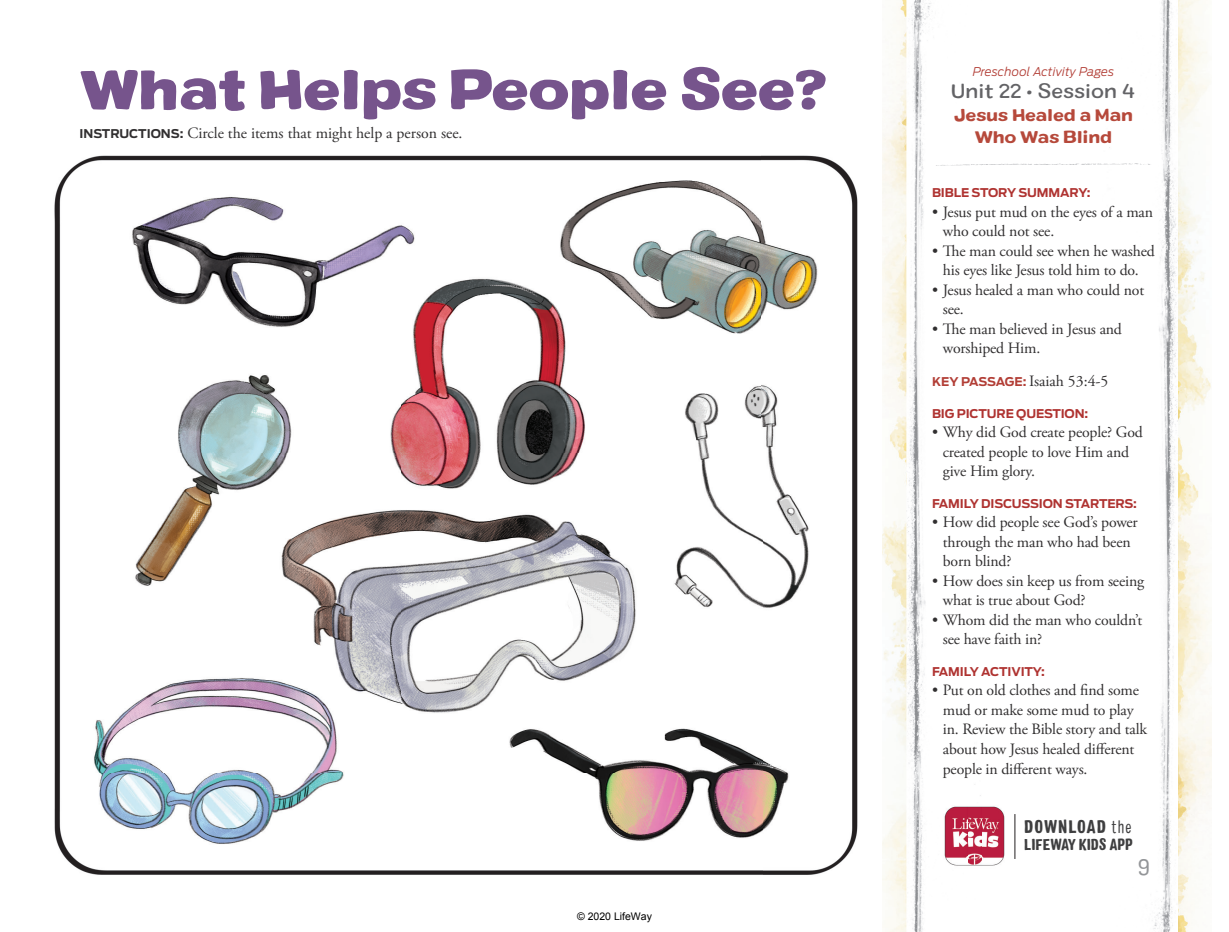
<style>
.page{position:relative;width:1229px;height:932px;background:#fff}
.page>*{position:absolute;margin:0;border:0;box-sizing:border-box;transform-origin:0 0}
.t1{font:900 expanded 54px "Colby";letter-spacing:-.025em;color:#76548c}
.t2{font:22.5px "Colby St Reg";color:#939598}
.t3{font:500 expanded 19.5px "Colby";color:#636366}
.t4{font:900 condensed 18.15px "Colby";letter-spacing:.06em;color:#3e3e3f}
.t5{font:16.5px/22.5px "Colby Ex Bld";letter-spacing:-.015em;color:#b6493b;text-align:center}
.t6{font:15.75px/19.5px "Adobe Garamond Pro";letter-spacing:-.01em;color:#312f30}
.t7{font:900 condensed 15.75px "Colby";color:#3e3e3f}
.t8{font:700 12px "Antenna";letter-spacing:-.01em;color:#af3331}
.t9{font:italic 300 12px "Antenna";letter-spacing:.005em;color:#b23e36}
.t10{font:10.5px "Arial";color:#000}
.s1{font-family:"Antenna";font-weight:700;font-size:12px}
.s2{font-family:"Antenna";font-weight:700;font-size:12px;color:#b23e36}
.s3{font-weight:300}
</style>
<div class="page">
<img style="left:1103px;top:0;width:108px;height:932px">
<img style="left:882px;top:0;width:99px;height:932px">
<img style="left:54px;top:155px;width:804px;height:720px">
<img style="left:940px;top:802px;width:65px;height:67px">
<hr style="left:1014px;top:814px;width:1px;height:45px;background:#231f20">
<svg style="left:935px;top:163px;width:216px;height:3px"></svg>
<svg style="left:943px;top:244px;width:16px;height:12px"></svg>
<svg style="left:943px;top:322px;width:16px;height:12px"></svg>
<h1 class="t1" style="left:80px;top:52px;width:749px">What Helps People See?</h1>
<p class="t6" style="left:80px;top:124px;width:384px"><span class="s1">INSTRUCTIONS:</span> Circle the items that might help a person see.</p>
<p class="t10" style="left:577px;top:909px;width:76px">© 2020 LifeWay</p>
<p class="t9" style="left:972px;top:63px;width:143px">Preschool Activity Pages</p>
<p class="t3" style="left:951px;top:79px;width:186px">Unit 22 • Session 4</p>
<p class="t5" style="left:953px;top:104px;width:181px">Jesus Healed a Man<br>Who Was Blind</p>
<p class="t8" style="left:932px;top:186px;width:160px">BIBLE STORY SUMMARY:</p>
<p class="t6" style="left:942px;top:202px;width:212px;text-indent:-11px">• Jesus put mud on the eyes of a man who could not see.</p>
<p class="t6" style="left:932px;top:241px;width:224px;text-align:center">• e man could see when he washed his eyes like Jesus told him to do.</p>
<p class="t6" style="left:942px;top:280px;width:203px;text-indent:-11px">• Jesus healed a man who could not see.</p>
<p class="t6" style="left:942px;top:319px;width:181px;text-indent:-11px">• e man believed in Jesus and worshiped Him.</p>
<p class="t6" style="left:932px;top:372px;width:178px"><span class="s2">KEY PASSAGE:</span> Isaiah 53:4-5</p>
<p class="t8" style="left:932px;top:406px;width:158px">BIG PICTURE QUESTION:</p>
<p class="t6" style="left:942px;top:423px;width:202px;text-indent:-11px">• Why did God create people? God created people to love Him and give Him glory.</p>
<p class="t8" style="left:932px;top:496px;width:206px">FAMILY DISCUSSION STARTERS:</p>
<p class="t6" style="left:942px;top:513px;width:196px;text-indent:-11px">• How did people see God’s power through the man who had been born blind?</p>
<p class="t6" style="left:942px;top:571px;width:203px;text-indent:-11px">• How does sin keep us from seeing what is true about God?</p>
<p class="t6" style="left:942px;top:610px;width:201px;text-indent:-11px">• Whom did the man who couldn’t see have faith in?</p>
<p class="t8" style="left:932px;top:664px;width:114px">FAMILY ACTIVITY:</p>
<p class="t6" style="left:942px;top:681px;width:206px;text-indent:-11px">• Put on old clothes and find some mud or make some mud to play in. Review the Bible story and talk about how Jesus healed different people in different ways.</p>
<p class="t4" style="left:1024px;top:815px;width:109px">DOWNLOAD <span class="s3">the</span></p>
<p class="t7" style="left:1024px;top:834px;width:110px">LIFEWAY KIDS APP</p>
<h2 class="t2" style="left:1138px;top:853px;width:13px">9</h2>
</div>
